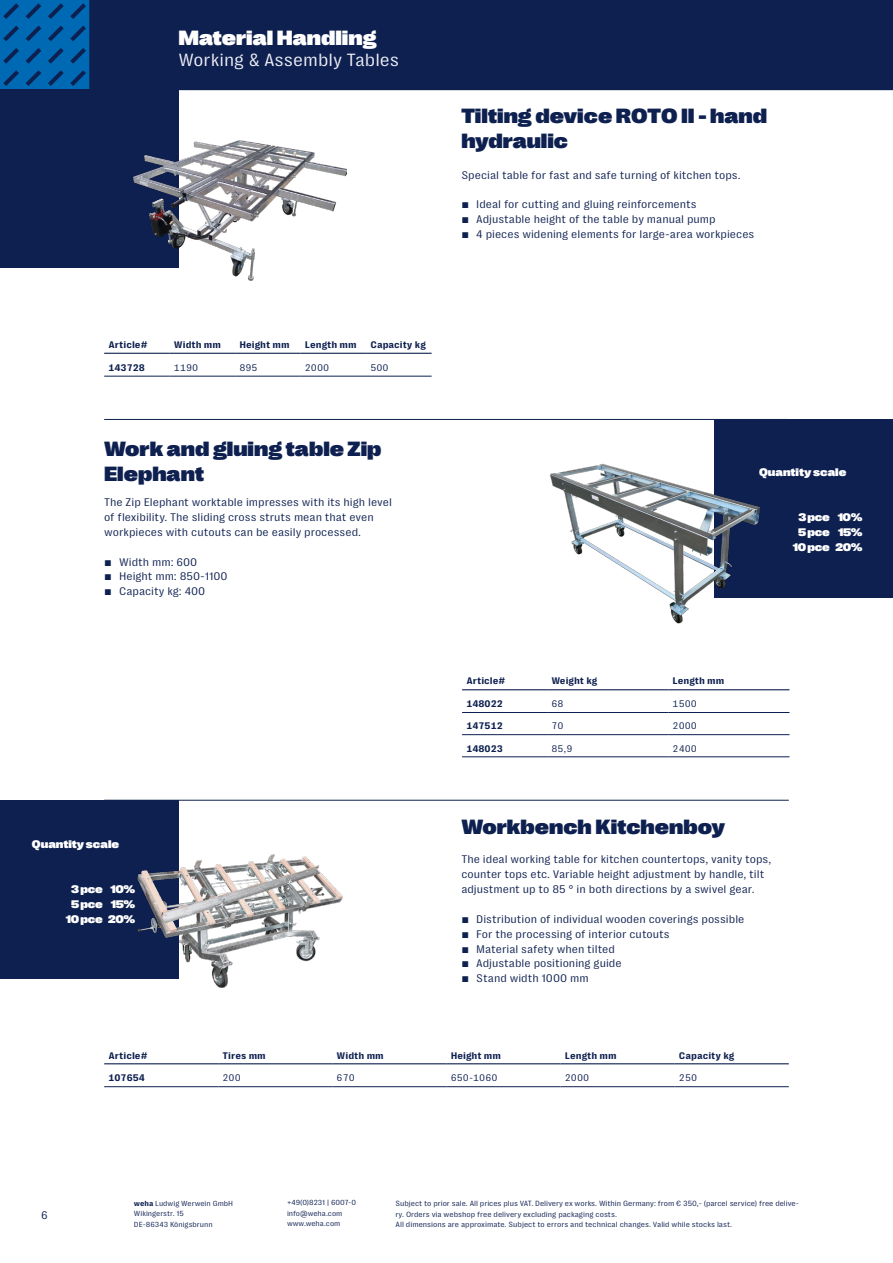
<style>
.page{position:relative;width:893px;height:1263px;background:#fff}
.page>*{position:absolute;margin:0;border:0;box-sizing:border-box;transform-origin:0 0}
.t1{font:900 expanded 21px/25.2px "PP Right Grotesk";color:#0e2050}
.t2{font:900 expanded 21px "PP Right Grotesk";color:#fff}
.t3{font:18px "PP Right Grotesk Text";color:#efeff6}
.t4{font:11.25px/14.9px "PP Right Grotesk Text";color:#0e2050}
.t5{font:900 expanded 11.25px/14.9px "PP Right Grotesk";letter-spacing:-.03em;color:#fff;text-align:center}
.t6{font:900 expanded 11.25px "PP Right Grotesk";color:#fff}
.t7{font:700 9.75px "PP Right Grotesk Text";color:#0e2050}
.t8{font:9.75px "PP Right Grotesk Text";color:#0e2050}
.t9{font:7.65px/10.9px "PP Right Grotesk Text";letter-spacing:-.005em;color:#0e2050}
.t10{font:7.5px/10.5px "PP Right Grotesk Text";color:#0e2050}
.s1{font-weight:700}
</style>
<div class="page">
<div style="left:0;top:0;width:893px;height:89px;background:#0e2050"></div>
<svg style="left:0;top:0;width:89px;height:89px;background:#025ea5"></svg>
<hr style="left:789px;top:89px;width:104px;height:1px;background:#0e2050">
<div style="left:0;top:89px;width:179px;height:179px;background:#0e2050"></div>
<img style="left:134px;top:140px;width:213px;height:141px">
<hr style="left:104px;top:89px;width:685px;height:1px;background:#0e2050">
<hr style="left:104px;top:353px;width:66px;height:1px;background:#0e2050">
<hr style="left:170px;top:353px;width:65px;height:1px;background:#0e2050">
<hr style="left:235px;top:353px;width:66px;height:1px;background:#0e2050">
<hr style="left:301px;top:353px;width:65px;height:1px;background:#0e2050">
<hr style="left:366px;top:353px;width:66px;height:1px;background:#0e2050">
<hr style="left:104px;top:376px;width:66px;height:1px;background:#0e2050">
<hr style="left:170px;top:376px;width:65px;height:1px;background:#0e2050">
<hr style="left:235px;top:376px;width:66px;height:1px;background:#0e2050">
<hr style="left:301px;top:376px;width:65px;height:1px;background:#0e2050">
<hr style="left:366px;top:376px;width:66px;height:1px;background:#0e2050">
<div style="left:714px;top:419px;width:179px;height:179px;background:#0e2050"></div>
<img style="left:550px;top:463px;width:210px;height:161px">
<hr style="left:104px;top:419px;width:685px;height:1px;background:#0e2050">
<hr style="left:462px;top:712px;width:85px;height:1px;background:#0e2050">
<hr style="left:547px;top:712px;width:121px;height:1px;background:#0e2050">
<hr style="left:668px;top:712px;width:121px;height:1px;background:#0e2050">
<hr style="left:462px;top:734px;width:85px;height:1px;background:#0e2050">
<hr style="left:547px;top:734px;width:121px;height:1px;background:#0e2050">
<hr style="left:668px;top:734px;width:121px;height:1px;background:#0e2050">
<hr style="left:462px;top:756px;width:85px;height:1px;background:#0e2050">
<hr style="left:547px;top:756px;width:121px;height:1px;background:#0e2050">
<hr style="left:668px;top:756px;width:121px;height:1px;background:#0e2050">
<hr style="left:462px;top:689px;width:85px;height:1px;background:#0e2050">
<hr style="left:547px;top:689px;width:121px;height:1px;background:#0e2050">
<hr style="left:668px;top:689px;width:121px;height:1px;background:#0e2050">
<div style="left:0;top:800px;width:179px;height:178px;background:#0e2050"></div>
<img style="left:134px;top:854px;width:209px;height:134px">
<hr style="left:104px;top:800px;width:685px;height:1px;background:#0e2050">
<hr style="left:104px;top:1063px;width:114px;height:1px;background:#0e2050">
<hr style="left:218px;top:1063px;width:114px;height:1px;background:#0e2050">
<hr style="left:332px;top:1063px;width:114px;height:1px;background:#0e2050">
<hr style="left:446px;top:1063px;width:115px;height:1px;background:#0e2050">
<hr style="left:561px;top:1063px;width:114px;height:1px;background:#0e2050">
<hr style="left:675px;top:1063px;width:114px;height:1px;background:#0e2050">
<hr style="left:104px;top:1086px;width:114px;height:1px;background:#0e2050">
<hr style="left:218px;top:1086px;width:114px;height:1px;background:#0e2050">
<hr style="left:332px;top:1086px;width:114px;height:1px;background:#0e2050">
<hr style="left:446px;top:1086px;width:115px;height:1px;background:#0e2050">
<hr style="left:561px;top:1086px;width:114px;height:1px;background:#0e2050">
<hr style="left:675px;top:1086px;width:114px;height:1px;background:#0e2050">
<h1 class="t2" style="left:179px;top:26px;width:199px">Material Handling</h1>
<h2 class="t3" style="left:179px;top:50px;width:222px">Working &amp; Assembly Tables</h2>
<h1 class="t1" style="left:461px;top:103px;width:307px">Tilting device ROTO II - hand hydraulic</h1>
<p class="t4" style="left:461px;top:167px;width:281px">Special table for fast and safe turning of kitchen tops.</p>
<p class="t4" style="left:461px;top:197px;width:237px">■ Ideal for cutting and gluing reinforcements</p>
<p class="t4" style="left:461px;top:212px;width:256px">■ Adjustable height of the table by manual pump</p>
<p class="t4" style="left:461px;top:227px;width:295px">■ 4 pieces widening elements for large-area workpieces</p>
<p class="t7" style="left:108px;top:339px;width:41px">Article#</p>
<p class="t7" style="left:174px;top:339px;width:49px">Width mm</p>
<p class="t7" style="left:239px;top:339px;width:52px">Height mm</p>
<p class="t7" style="left:305px;top:339px;width:53px">Length mm</p>
<p class="t7" style="left:370px;top:339px;width:57px">Capacity kg</p>
<p class="t7" style="left:108px;top:362px;width:38px">143728</p>
<p class="t8" style="left:174px;top:362px;width:26px">1190</p>
<p class="t8" style="left:239px;top:362px;width:20px">895</p>
<p class="t8" style="left:305px;top:362px;width:26px">2000</p>
<p class="t8" style="left:370px;top:362px;width:20px">500</p>
<h1 class="t1" style="left:104px;top:436px;width:279px">Work and gluing table Zip<br>Elephant</h1>
<p class="t4" style="left:104px;top:495px;width:289px">The Zip Elephant worktable impresses with its high level of flexibility. The sliding cross struts mean that even workpieces with cutouts can be easily processed.</p>
<p class="t4" style="left:104px;top:554px;width:95px">■ Width mm: 600</p>
<p class="t4" style="left:104px;top:569px;width:125px">■ Height mm: 850-1100</p>
<p class="t4" style="left:104px;top:584px;width:103px">■ Capacity kg: 400</p>
<p class="t6" style="left:32px;top:838px;width:89px">Quantity scale</p>
<p class="t5" style="left:66px;top:882px;width:71px">3 pce 10%<br>5 pce 15%<br>10 pce 20%</p>
<p class="t6" style="left:759px;top:466px;width:89px">Quantity scale</p>
<p class="t5" style="left:793px;top:510px;width:71px">3 pce 10%<br>5 pce 15%<br>10 pce 20%</p>
<p class="t7" style="left:466px;top:676px;width:41px">Article#</p>
<p class="t7" style="left:551px;top:676px;width:48px">Weight kg</p>
<p class="t7" style="left:673px;top:676px;width:53px">Length mm</p>
<p class="t7" style="left:466px;top:698px;width:38px">148022</p>
<p class="t8" style="left:551px;top:698px;width:14px">68</p>
<p class="t8" style="left:673px;top:698px;width:26px">1500</p>
<p class="t7" style="left:466px;top:721px;width:38px">147512</p>
<p class="t8" style="left:551px;top:721px;width:14px">70</p>
<p class="t8" style="left:673px;top:721px;width:26px">2000</p>
<p class="t7" style="left:466px;top:743px;width:38px">148023</p>
<p class="t8" style="left:551px;top:743px;width:23px">85,9</p>
<p class="t8" style="left:673px;top:743px;width:26px">2400</p>
<h1 class="t1" style="left:461px;top:814px;width:265px">Workbench Kitchenboy</h1>
<p class="t4" style="left:461px;top:852px;width:311px">The ideal working table for kitchen countertops, vanity tops, counter tops etc. Variable height adjustment by handle, tilt adjustment up to 85 ° in both directions by a swivel gear.</p>
<p class="t4" style="left:461px;top:911px;width:285px">■ Distribution of individual wooden coverings possible</p>
<p class="t4" style="left:461px;top:926px;width:210px">■ For the processing of interior cutouts</p>
<p class="t4" style="left:461px;top:941px;width:155px">■ Material safety when tilted</p>
<p class="t4" style="left:461px;top:956px;width:162px">■ Adjustable positioning guide</p>
<p class="t4" style="left:461px;top:971px;width:129px">■ Stand width 1000 mm</p>
<p class="t4" style="left:41px;top:1208px;width:8px">6</p>
<p class="t7" style="left:108px;top:1050px;width:41px">Article#</p>
<p class="t7" style="left:223px;top:1050px;width:45px">Tires mm</p>
<p class="t7" style="left:337px;top:1050px;width:49px">Width mm</p>
<p class="t7" style="left:451px;top:1050px;width:52px">Height mm</p>
<p class="t7" style="left:565px;top:1050px;width:53px">Length mm</p>
<p class="t7" style="left:679px;top:1050px;width:57px">Capacity kg</p>
<p class="t7" style="left:108px;top:1073px;width:38px">107654</p>
<p class="t8" style="left:223px;top:1073px;width:20px">200</p>
<p class="t8" style="left:337px;top:1073px;width:20px">670</p>
<p class="t8" style="left:451px;top:1073px;width:48px">650-1060</p>
<p class="t8" style="left:565px;top:1073px;width:26px">2000</p>
<p class="t8" style="left:679px;top:1073px;width:20px">250</p>
<p class="t10" style="left:134px;top:1198px;width:101px"><span class="s1">weha</span> Ludwig Werwein GmbH<br>Wikingerstr. 15<br>DE-86343 Königsbrunn</p>
<p class="t10" style="left:287px;top:1197px;width:71px">+49(0)8231 | 6007-0 info@weha.com www.weha.com</p>
<p class="t9" style="left:396px;top:1197px;width:405px">Subject to prior sale. All prices plus VAT. Delivery ex works. Within Germany: from € 350,- (parcel service) free delive&shy;ry. Orders via webshop free delivery excluding packaging costs.<br>All dimensions are approximate. Subject to errors and technical changes. Valid while stocks last.</p>
</div>
